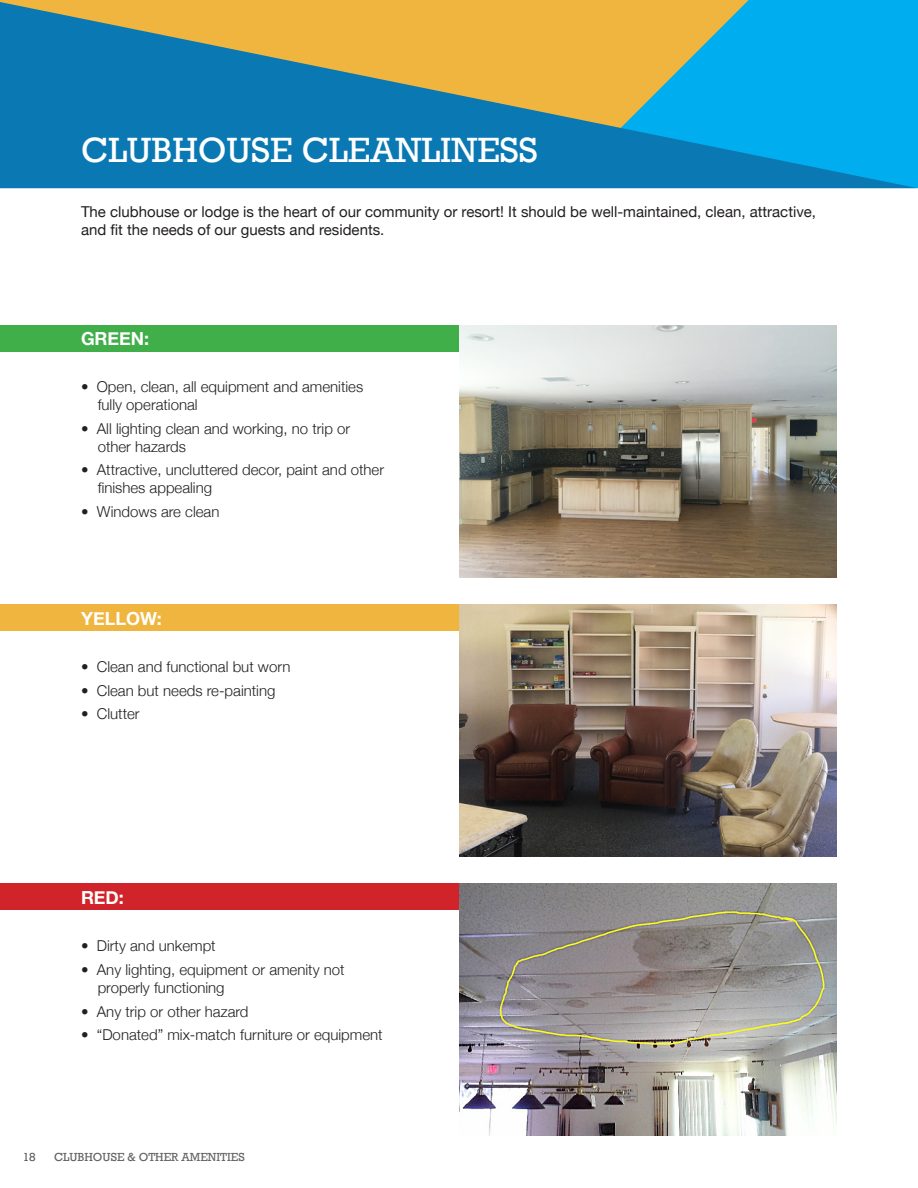
<style>
.page{position:relative;width:918px;height:1188px;background:#fff}
.page>*{position:absolute;margin:0;border:0;box-sizing:border-box;transform-origin:0 0}
.CONTENT_TITLE{font:36px "Rockwell";color:#fff}
.CONTENT_BODY{font:700 18px "Helvetica Neue";color:#fff}
.CONTENT_BODY-2{font:300 15px/18px "Helvetica Neue";color:#231f20}
.Content_Intros{font:15px/18px "Helvetica Neue";color:#231f20}
.CONTENT_BODY-3{font:12px "Rockwell";color:#636366}
.t1{font:12px "Rockwell";color:#57585a}
</style>
<div class="page">
<div style="left:0;top:325px;width:490px;height:27px;background:#40ae49"></div>
<div style="left:0;top:604px;width:490px;height:28px;background:#efb53e"></div>
<div style="left:0;top:884px;width:490px;height:26px;background:#d1232a"></div>
<svg style="left:0;top:0;width:918px;height:188px;background:#48959f"></svg>
<img style="left:459px;top:884px;width:378px;height:252px">
<img style="left:459px;top:604px;width:378px;height:252px">
<img style="left:459px;top:325px;width:378px;height:252px">
<p class="CONTENT_TITLE" style="left:81px;top:129px;width:459px">CLUBHOUSE CLEANLINESS</p>
<p class="Content_Intros" style="left:81px;top:203px;width:737px">The clubhouse or lodge is the heart of our community or resort! It should be well-maintained, clean, attractive, and fit the needs of our guests and residents.</p>
<p class="CONTENT_BODY" style="left:81px;top:324px;width:70px">GREEN:</p>
<p class="CONTENT_BODY-2" style="left:98px;top:376px;width:267px;text-indent:-17px">• Open, clean, all equipment and amenities fully operational</p>
<p class="CONTENT_BODY-2" style="left:98px;top:418px;width:254px;text-indent:-17px">• All lighting clean and working, no trip or other hazards</p>
<p class="CONTENT_BODY-2" style="left:98px;top:460px;width:288px;text-indent:-17px">• Attractive, uncluttered decor, paint and other finishes appealing</p>
<p class="CONTENT_BODY-2" style="left:81px;top:501px;width:140px">• Windows are clean</p>
<p class="CONTENT_BODY" style="left:81px;top:604px;width:82px">YELLOW:</p>
<p class="CONTENT_BODY-2" style="left:81px;top:657px;width:211px">• Clean and functional but worn</p>
<p class="CONTENT_BODY-2" style="left:81px;top:680px;width:196px">• Clean but needs re-painting</p>
<p class="CONTENT_BODY-2" style="left:81px;top:704px;width:60px">• Clutter</p>
<p class="CONTENT_BODY" style="left:81px;top:884px;width:45px">RED:</p>
<p class="CONTENT_BODY-2" style="left:81px;top:936px;width:136px">• Dirty and unkempt</p>
<p class="CONTENT_BODY-2" style="left:98px;top:960px;width:248px;text-indent:-17px">• Any lighting, equipment or amenity not properly functioning</p>
<p class="CONTENT_BODY-2" style="left:81px;top:1001px;width:169px">• Any trip or other hazard</p>
<p class="CONTENT_BODY-2" style="left:81px;top:1025px;width:303px">• “Donated” mix-match furniture or equipment</p>
<p class="t1" style="left:23px;top:1150px;width:15px">18</p>
<p class="CONTENT_BODY-3" style="left:54px;top:1150px;width:192px">CLUBHOUSE &amp; OTHER AMENITIES</p>
</div>
